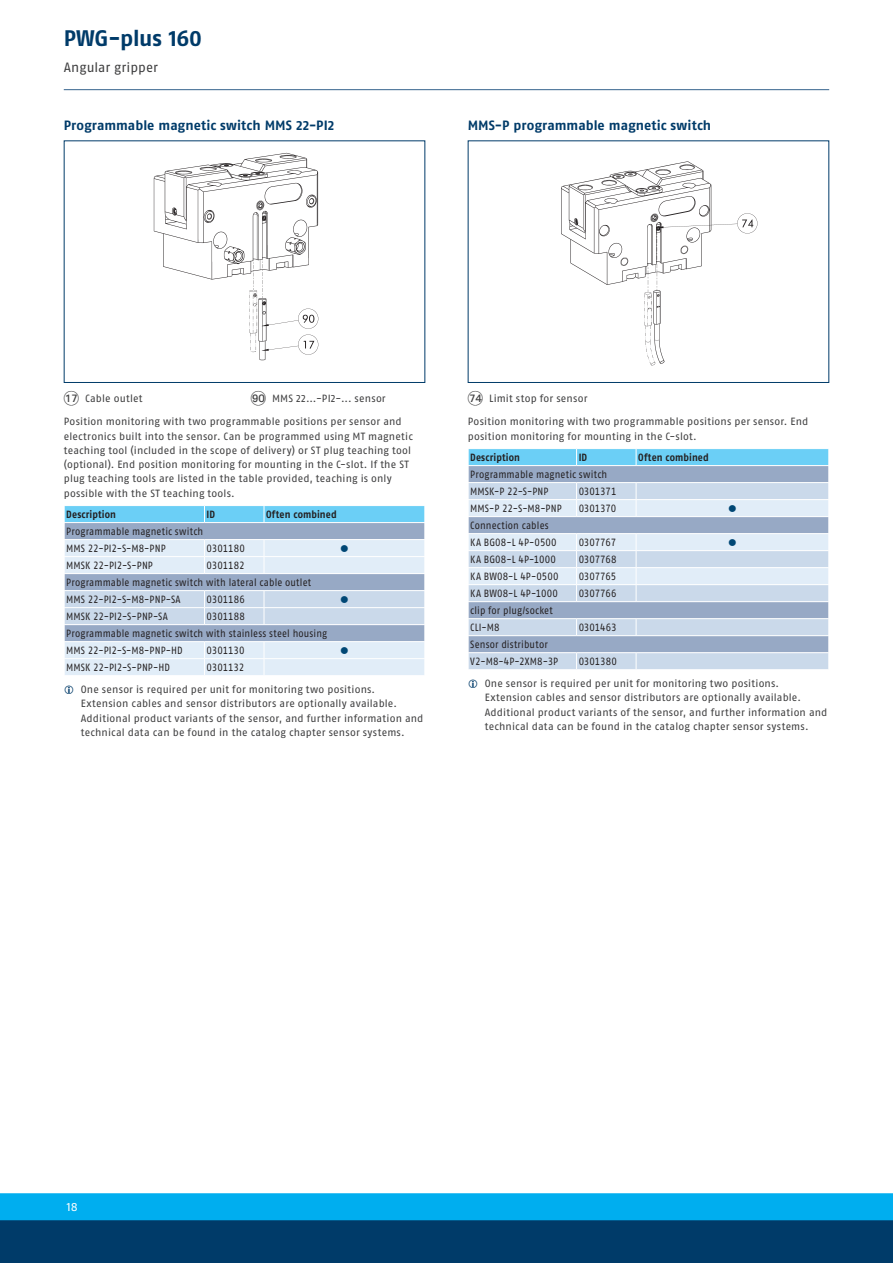
<style>
.page{position:relative;width:893px;height:1263px;background:#fff}
.page>*{position:absolute;margin:0;border:0;box-sizing:border-box;transform-origin:0 0}
.t1{font:700 22.5px "SCHUNK Fago Pro";letter-spacing:-.01em;color:#003b69}
.t2{font:700 13.5px "SCHUNK Fago Pro";color:#003b69}
.t3{font:13.5px "SCHUNK Fago Pro";color:#3e3e3f}
.t4{font:12px "SCHUNK Fago Pro";color:#fff}
.t5{font:10.5px/14.2px "SCHUNK Fago Pro";letter-spacing:.015em;color:#3e3e3f}
.t6{font:10.5px/17px "SCHUNK Fago Pro";letter-spacing:.01em;color:#231f20;scale:.9 1}
.t7{font:700 10.5px "SCHUNK Fago Pro";letter-spacing:.015em;color:#231f20;scale:.9 1}
.t8{font:10.5px "SCHUNK Fago Pro";letter-spacing:-.01em;color:#231f20;scale:.9 1}
.t9{font:10.5px "SCHUNK Fago Pro";letter-spacing:-.015em;color:#231f20;scale:.9 1}
.t10{font:10.5px "SCHUNK Fago Pro";color:#004775}
.s1{font-family:"Deco Numbers LH Circle";font-size:15px}
</style>
<div class="page">
<div style="left:0;top:1202px;width:893px;height:61px;background:#003b69"></div>
<div style="left:0;top:1193px;width:893px;height:27px;background:#00aeef"></div>
<hr style="left:64px;top:89px;width:765px;height:1px;background:#35628d">
<div style="left:64px;top:140px;width:361px;height:243px;border:1px solid #003b69"></div>
<img style="left:153px;top:152px;width:166px;height:209px">
<svg style="left:64px;top:506px;width:361px;height:169px"></svg>
<hr style="left:64px;top:641px;width:140px;height:1px;background:#fff">
<hr style="left:204px;top:641px;width:60px;height:1px;background:#fff">
<hr style="left:264px;top:641px;width:161px;height:1px;background:#fff">
<div style="left:468px;top:140px;width:361px;height:243px;border:1px solid #003b69"></div>
<img style="left:561px;top:161px;width:197px;height:205px">
<svg style="left:468px;top:449px;width:361px;height:220px"></svg>
<hr style="left:468px;top:652px;width:109px;height:1px;background:#fff">
<hr style="left:577px;top:652px;width:59px;height:1px;background:#fff">
<hr style="left:636px;top:652px;width:193px;height:1px;background:#fff">
<h1 class="t1" style="left:64px;top:24px;width:140px">PWG-plus 160</h1>
<p class="t3" style="left:64px;top:60px;width:96px">Angular gripper</p>
<p class="t2" style="left:64px;top:117px;width:272px">Programmable magnetic switch MMS 22-PI2</p>
<p class="t2" style="left:468px;top:117px;width:245px">MMS-P programmable magnetic switch</p>
<p class="t5" style="left:64px;top:391px;width:80px"><span class="s1">AQ</span> Cable outlet</p>
<p class="t5" style="left:251px;top:391px;width:136px"><span class="s1">IT</span> MMS 22...-PI2-... sensor</p>
<p class="t5" style="left:64px;top:415px;width:351px">Position monitoring with two programmable positions per sensor and electronics built into the sensor. Can be programmed using MT magnetic teaching tool (included in the scope of delivery) or ST plug teaching tool (optional). End position monitoring for mounting in the C-slot. If the ST plug teaching tools are listed in the table provided, teaching is only possible with the ST teaching tools.</p>
<p class="t7" style="left:66px;top:508px;width:57px">Description</p>
<p class="t7" style="left:207px;top:508px;width:11px">ID</p>
<p class="t7" style="left:266px;top:508px;width:80px">Often combined</p>
<p class="t6" style="left:66px;top:523px;width:154px">Programmable magnetic switch<br>MMS 22-PI2-S-M8-PNP</p>
<p class="t6" style="left:207px;top:540px;width:44px">0301180</p>
<p class="t10" style="left:340px;top:542px;width:10px">●</p>
<p class="t6" style="left:66px;top:557px;width:98px">MMSK 22-PI2-S-PNP</p>
<p class="t6" style="left:66px;top:557px;width:274px;text-indent:140px">0301182<br>Programmable magnetic switch with lateral cable outlet<br>MMS 22-PI2-S-M8-PNP-SA</p>
<p class="t6" style="left:207px;top:591px;width:44px">0301186</p>
<p class="t10" style="left:340px;top:593px;width:10px">●</p>
<p class="t6" style="left:66px;top:608px;width:114px">MMSK 22-PI2-S-PNP-SA</p>
<p class="t6" style="left:66px;top:608px;width:291px;text-indent:140px">0301188<br>Programmable magnetic switch with stainless steel housing<br>MMS 22-PI2-S-M8-PNP-HD</p>
<p class="t6" style="left:207px;top:642px;width:44px">0301130</p>
<p class="t10" style="left:340px;top:644px;width:10px">●</p>
<p class="t6" style="left:66px;top:659px;width:117px">MMSK 22-PI2-S-PNP-HD</p>
<p class="t8" style="left:207px;top:661px;width:43px">0301132</p>
<p class="t5" style="left:81px;top:682px;width:344px">One sensor is required per unit for monitoring two positions.<br>Extension cables and sensor distributors are optionally available.<br>Additional product variants of the sensor, and further information and technical data can be found in the catalog chapter sensor systems.</p>
<p class="t5" style="left:468px;top:391px;width:121px"><span class="s1">GN</span> Limit stop for sensor</p>
<p class="t5" style="left:468px;top:415px;width:342px">Position monitoring with two programmable positions per sensor. End position monitoring for mounting in the C-slot.</p>
<p class="t7" style="left:470px;top:451px;width:57px">Description</p>
<p class="t7" style="left:579px;top:451px;width:11px">ID</p>
<p class="t7" style="left:638px;top:451px;width:80px">Often combined</p>
<p class="t6" style="left:470px;top:466px;width:154px">Programmable magnetic switch<br>MMSK-P 22-S-PNP</p>
<p class="t6" style="left:579px;top:483px;width:44px">0301371</p>
<p class="t6" style="left:470px;top:500px;width:103px">MMS-P 22-S-M8-PNP</p>
<p class="t9" style="left:579px;top:502px;width:43px">0301370</p>
<p class="t10" style="left:728px;top:502px;width:10px">●</p>
<p class="t6" style="left:470px;top:517px;width:98px">Connection cables<br>KA BG08-L 4P-0500</p>
<p class="t9" style="left:579px;top:536px;width:43px">0307767</p>
<p class="t10" style="left:728px;top:536px;width:10px">●</p>
<p class="t6" style="left:470px;top:551px;width:97px">KA BG08-L 4P-1000</p>
<p class="t8" style="left:579px;top:553px;width:44px">0307768</p>
<p class="t6" style="left:470px;top:568px;width:100px">KA BW08-L 4P-0500</p>
<p class="t8" style="left:579px;top:570px;width:43px">0307765</p>
<p class="t6" style="left:470px;top:585px;width:99px">KA BW08-L 4P-1000</p>
<p class="t8" style="left:579px;top:587px;width:44px">0307766</p>
<p class="t6" style="left:470px;top:602px;width:93px">clip for plug/socket<br>CLI-M8</p>
<p class="t8" style="left:579px;top:621px;width:44px">0301463</p>
<p class="t6" style="left:470px;top:636px;width:99px">Sensor distributor<br>V2-M8-4P-2XM8-3P</p>
<p class="t6" style="left:579px;top:653px;width:44px">0301380</p>
<p class="t5" style="left:485px;top:676px;width:344px">One sensor is required per unit for monitoring two positions.<br>Extension cables and sensor distributors are optionally available.<br>Additional product variants of the sensor, and further information and technical data can be found in the catalog chapter sensor systems.</p>
<p class="t4" style="left:67px;top:1199px;width:12px">18</p>
</div>
